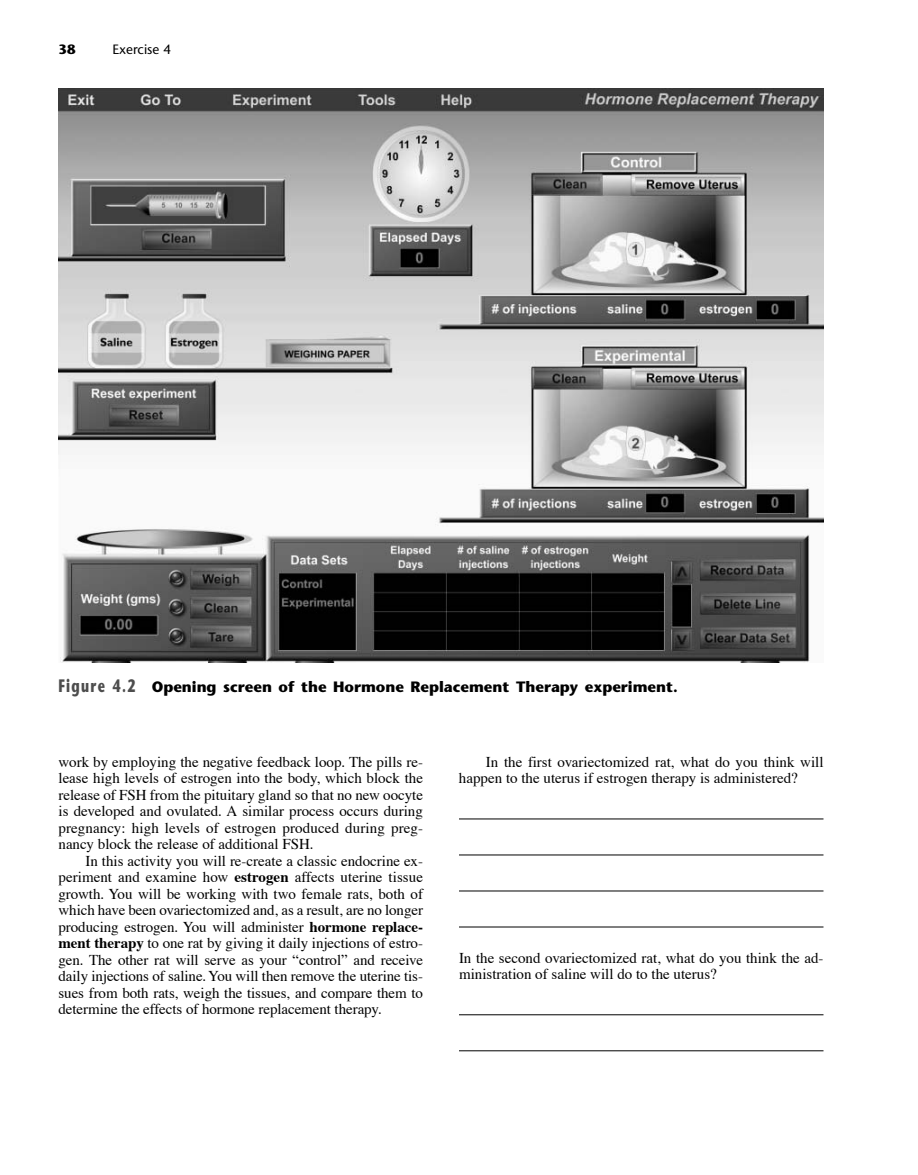
<style>
.page{position:relative;width:918px;height:1175px;background:#fff}
.page>*{position:absolute;margin:0;border:0;box-sizing:border-box;transform-origin:0 0}
.t1{font:15px/16.5px "Times";color:#000;text-align:justify}
.t2{font:700 15px "Stone Sans";color:#000}
.t3{font:13.5px "Stone Sans";color:#000}
.t4{font:700 13.5px "Stone Sans";color:#000}
.s1{font-size:18px;color:#4d4d4d}
.s2{font-weight:700}
</style>
<div class="page">
<hr style="left:459px;top:818px;width:365px;height:1px;background:#000">
<hr style="left:459px;top:854px;width:365px;height:1px;background:#000">
<hr style="left:459px;top:890px;width:365px;height:1px;background:#000">
<hr style="left:459px;top:926px;width:365px;height:1px;background:#000">
<hr style="left:459px;top:1014px;width:365px;height:1px;background:#000">
<hr style="left:459px;top:1050px;width:365px;height:1px;background:#000">
<img style="left:58px;top:88px;width:766px;height:574px">
<p class="t4" style="left:58px;top:44px;width:19px">38</p>
<p class="t3" style="left:112px;top:44px;width:60px">Exercise 4</p>
<p class="t2" style="left:58px;top:681px;width:621px"><span class="s1">Figure 4.2</span> Opening screen of the Hormone Replacement Therapy experiment.</p>
<p class="t1" style="left:58px;top:754px;width:366px">work by employing the negative feedback loop. The pills re&shy;lease high levels of estrogen into the body, which block the release of FSH from the pituitary gland so that no new oocyte is developed and ovulated. A similar process occurs during pregnancy: high levels of estrogen produced during preg&shy;nancy block the release of additional FSH.</p>
<p class="t1" style="left:58px;top:853px;width:366px;text-indent:27px">In this activity you will re-create a classic endocrine ex&shy;periment and examine how <span class="s2">estrogen</span> affects uterine tissue growth. You will be working with two female rats, both of which have been ovariectomized and, as a result, are no longer producing estrogen. You will administer <span class="s2">hormone replace&shy;ment therapy</span> to one rat by giving it daily injections of estro&shy;gen. The other rat will serve as your “control” and receive daily injections of saline. You will then remove the uterine tis&shy;sues from both rats, weigh the tissues, and compare them to determine the effects of hormone replacement therapy.</p>
<p class="t1" style="left:459px;top:754px;width:366px;text-indent:27px">In the first ovariectomized rat, what do you think will happen to the uterus if estrogen therapy is administered?</p>
<p class="t1" style="left:459px;top:950px;width:366px">In the second ovariectomized rat, what do you think the ad&shy;ministration of saline will do to the uterus?</p>
</div>
